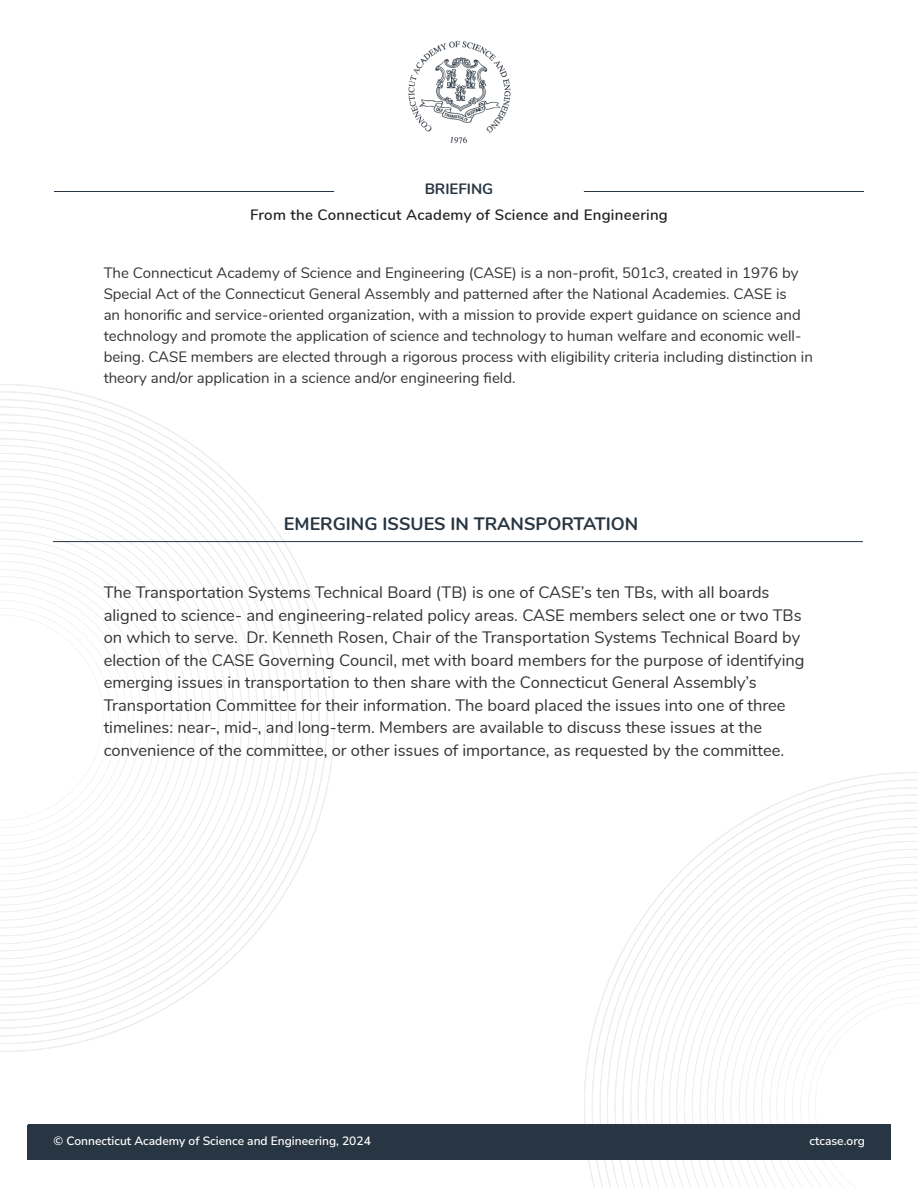
<style>
.page{position:relative;width:918px;height:1188px;background:#fff}
.page>*{position:absolute;margin:0;border:0;box-sizing:border-box;transform-origin:0 0}
.t1{font:700 18px "Nunito";color:#283643}
.t2{font:16.5px/22.5px "Nunito";color:#333}
.t3{font:15px/21px "Nunito";color:#333}
.t4{font:600 15px "Nunito";letter-spacing:.02em;color:#231f20}
.t5{font:700 15px "Nunito";color:#283643}
.t6{font:200 12px "Nunito Sans 12 pt";color:#fff}
</style>
<div class="page">
<img style="left:584px;top:773px;width:334px;height:415px">
<img style="left:408px;top:41px;width:103px;height:103px">
<hr style="left:54px;top:191px;width:280px;height:1px;background:#283643">
<hr style="left:584px;top:191px;width:280px;height:1px;background:#283643">
<hr style="left:53px;top:541px;width:810px;height:1px;background:#283643">
<div style="left:28px;top:1124px;width:862px;height:35px;background:#283643"></div>
<p class="t5" style="left:425px;top:178px;width:70px">BRIEFING</p>
<p class="t4" style="left:250px;top:204px;width:419px">From the Connecticut Academy of Science and Engineering</p>
<p class="t3" style="left:104px;top:261px;width:711px">The Connecticut Academy of Science and Engineering (CASE) is a non-profit, 501c3, created in 1976 by Special Act of the Connecticut General Assembly and patterned after the National Academies. CASE is<br>an honorific and service-oriented organization, with a mission to provide expert guidance on science and technology and promote the application of science and technology to human welfare and economic well&shy;being. CASE members are elected through a rigorous process with eligibility criteria including distinction in theory and/or application in a science and/or engineering field.</p>
<p class="t1" style="left:284px;top:511px;width:356px">EMERGING ISSUES IN TRANSPORTATION</p>
<p class="t2" style="left:104px;top:580px;width:702px">The Transportation Systems Technical Board (TB) is one of CASE’s ten TBs, with all boards aligned to science- and engineering-related policy areas. CASE members select one or two TBs on which to serve. Dr. Kenneth Rosen, Chair of the Transportation Systems Technical Board by election of the CASE Governing Council, met with board members for the purpose of identifying emerging issues in transportation to then share with the Connecticut General Assembly’s Transportation Committee for their information. The board placed the issues into one of three timelines: near-, mid-, and long-term. Members are available to discuss these issues at the convenience of the committee, or other issues of importance, as requested by the committee.</p>
<p class="t6" style="left:53px;top:1133px;width:319px">© Connecticut Academy of Science and Engineering, 2024</p>
<p class="t6" style="left:809px;top:1133px;width:57px">ctcase.org</p>
<p class="t6" style="left:51px;top:1134px;width:306px">Connecticut Academy of Science and Engineering, 20 4</p>
<p class="t6" style="left:807px;top:1134px;width:40px">Page 1</p>
</div>
